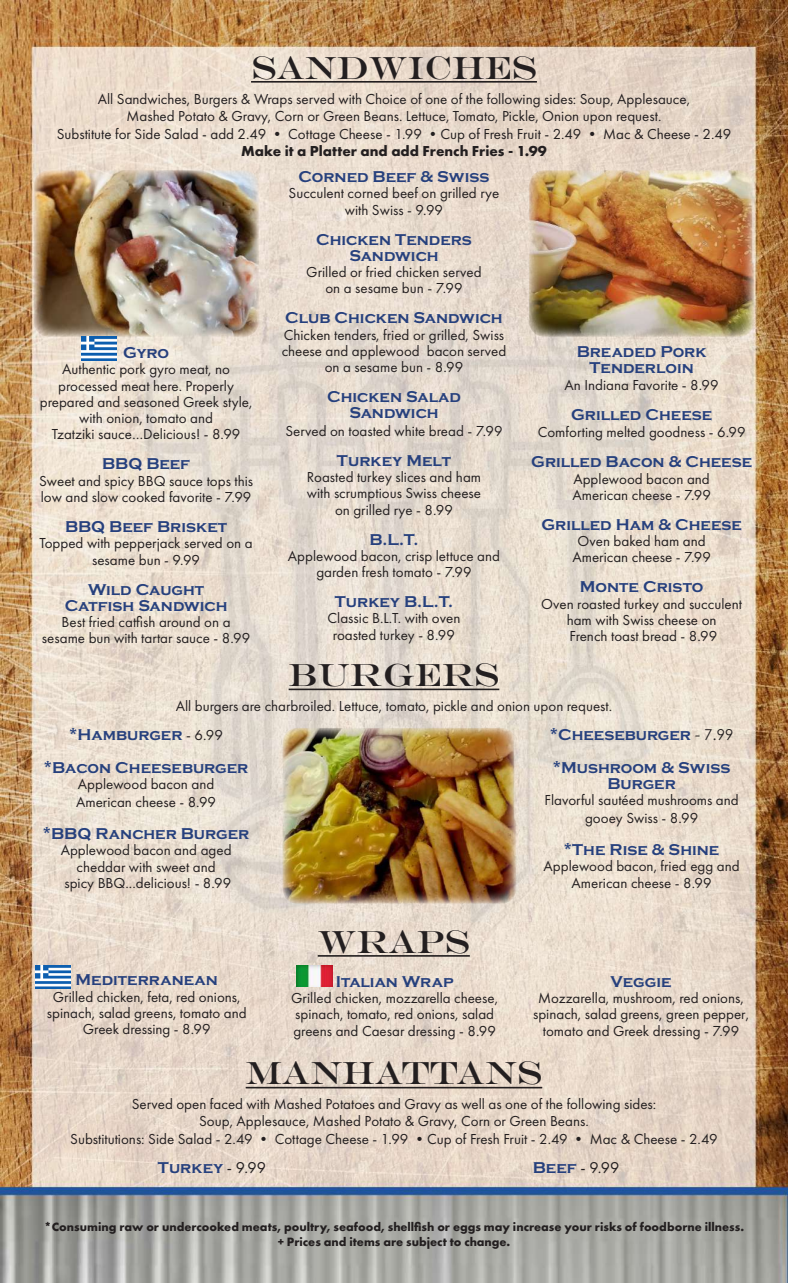
<style>
.page{position:relative;width:788px;height:1283px;background:#fff}
.page>*{position:absolute;margin:0;border:0;box-sizing:border-box;transform-origin:0 0}
.t1{font:32.5px "Engravers";color:#231f20}
.t2{font:700 16.25px/16.2px "Copperplate";color:#26407d;text-align:center}
.t3{font:16.25px "Futura PT";color:#231f20}
.t4{font:15px/16.2px "Futura PT";color:#231f20;text-align:center}
.t5{font:700 15px "Futura PT";color:#231f20}
.t6{font:700 12.5px/15px "Futura PT";color:#231f20;text-align:center}
.s1{font-family:"Futura PT";font-weight:400;font-size:15px;color:#231f20}
.s2{font-family:"Century Gothic";font-weight:400;font-size:15px;color:#231f20}
.s3{font-family:"Futura PT";font-weight:400;color:#231f20}
.s4{font-family:"Copperplate";font-weight:700;color:#26407d}
</style>
<div class="page">
<img style="left:0;top:0;width:788px;height:1282px">
<hr style="left:251px;top:81px;width:286px;height:2px;background:#231f20">
<hr style="left:288px;top:688px;width:211px;height:2px;background:#231f20">
<hr style="left:318px;top:955px;width:152px;height:1px;background:#231f20">
<hr style="left:246px;top:1086px;width:296px;height:2px;background:#231f20">
<img style="left:35px;top:965px;width:35px;height:23px">
<img style="left:282px;top:728px;width:234px;height:175px">
<img style="left:34px;top:170px;width:225px;height:167px">
<img style="left:529px;top:170px;width:225px;height:167px">
<img style="left:296px;top:965px;width:36px;height:21px">
<img style="left:81px;top:337px;width:35px;height:23px">
<h1 class="t1" style="left:251px;top:48px;width:287px">SANDWICHES</h1>
<p class="t4" style="left:57px;top:90px;width:676px;line-height:17.5px">All Sandwiches, Burgers &amp; Wraps served with Choice of one of the following sides: Soup, Applesauce,<br>Mashed Potato &amp; Gravy, Corn or Green Beans. Lettuce, Tomato, Pickle, Onion upon request.<br>Substitute for Side Salad - add 2.49 • Cottage Cheese - 1.99 •Cup of Fresh Fruit - 2.49 • Mac &amp; Cheese - 2.49</p>
<p class="t5" style="left:241px;top:141px;width:307px">Make it a Platter and add French Fries - 1.99</p>
<p class="t2" style="left:123px;top:345px;width:47px">Gyro</p>
<p class="t4" style="left:40px;top:361px;width:214px">Authentic pork gyro meat, no processed meat here. Properly prepared and seasoned Greek style, with onion, tomato and<br>Tzatziki sauce…Delicious! - 8.99</p>
<p class="t2" style="left:102px;top:456px;width:89px">BBQ Beef</p>
<p class="t4" style="left:39px;top:472px;width:215px;text-align:left">Sweet and spicy BBQ sauce tops this low and slow cooked favorite - 7.99</p>
<p class="t2" style="left:65px;top:519px;width:164px">BBQ Beef Brisket</p>
<p class="t4" style="left:40px;top:535px;width:214px">Topped with pepperjack served on a sesame bun - 9.99</p>
<p class="t2" style="left:65px;top:581px;width:164px">Wild Caught<br>Catfish Sandwich</p>
<p class="t4" style="left:42px;top:614px;width:210px">Best fried catfish around on a sesame bun with tartar sauce - 8.99</p>
<p class="t2" style="left:298px;top:169px;width:192px">Corned Beef &amp; Swiss</p>
<p class="t4" style="left:288px;top:185px;width:212px">Succulent corned beef on grilled rye with Swiss - 9.99</p>
<p class="t2" style="left:316px;top:231px;width:157px">Chicken Tenders<br>Sandwich</p>
<p class="t4" style="left:306px;top:264px;width:177px">Grilled or fried chicken served on a sesame bun - 7.99</p>
<p class="t2" style="left:285px;top:310px;width:219px">Club Chicken Sandwich</p>
<p class="t4" style="left:281px;top:326px;width:226px">Chicken tenders, fried or grilled, Swiss cheese and applewood bacon served on a sesame bun - 8.99</p>
<p class="t2" style="left:327px;top:389px;width:135px">Chicken Salad<br>Sandwich</p>
<p class="t4" style="left:285px;top:423px;width:219px">Served on toasted white bread - 7.99</p>
<p class="t2" style="left:337px;top:452px;width:116px">Turkey Melt</p>
<p class="t4" style="left:307px;top:469px;width:176px">Roasted turkey slices and ham with scrumptious Swiss cheese on grilled rye - 8.99</p>
<p class="t2" style="left:369px;top:531px;width:51px">B.L.T.</p>
<p class="t4" style="left:288px;top:548px;width:213px">Applewood bacon, crisp lettuce and garden fresh tomato - 7.99</p>
<p class="t2" style="left:334px;top:594px;width:120px">Turkey B.L.T.</p>
<p class="t4" style="left:327px;top:610px;width:134px">Classic B.L.T. with oven roasted turkey - 8.99</p>
<p class="t2" style="left:576px;top:344px;width:131px">Breaded Pork<br>Tenderloin</p>
<p class="t4" style="left:564px;top:376px;width:155px">An Indiana Favorite - 8.99</p>
<p class="t2" style="left:571px;top:406px;width:143px">Grilled Cheese</p>
<p class="t4" style="left:537px;top:424px;width:209px">Comforting melted goodness - 6.99</p>
<p class="t2" style="left:531px;top:454px;width:222px">Grilled Bacon &amp; Cheese</p>
<p class="t4" style="left:572px;top:470px;width:140px;text-align:left">Applewood bacon and<br>American cheese - 7.99</p>
<p class="t2" style="left:541px;top:516px;width:202px">Grilled Ham &amp; Cheese</p>
<p class="t4" style="left:572px;top:533px;width:140px">Oven baked ham and<br>American cheese - 7.99</p>
<p class="t2" style="left:579px;top:579px;width:125px">Monte Cristo</p>
<p class="t4" style="left:541px;top:595px;width:202px">Oven roasted turkey and succulent ham with Swiss cheese on<br>French toast bread - 8.99</p>
<h1 class="t1" style="left:288px;top:655px;width:212px">BURGERS</h1>
<p class="t4" style="left:176px;top:698px;width:438px">All burgers are charbroiled. Lettuce, tomato, pickle and onion upon request.</p>
<p class="t2" style="left:44px;top:719px;width:206px;line-height:32.5px">*Hamburger <span class="s1">- 6.99 </span>*Bacon Cheeseburger</p>
<p class="t4" style="left:76px;top:775px;width:141px;line-height:17.5px;text-align:left">Applewood bacon and<br>American cheese - 8.99</p>
<p class="t2" style="left:43px;top:825px;width:208px">*BBQ Rancher Burger</p>
<p class="t4" style="left:61px;top:842px;width:172px">Applewood bacon and aged cheddar with sweet and spicy BBQ...delicious! - 8.99</p>
<h1 class="t1" style="left:318px;top:922px;width:154px">WRAPS</h1>
<p class="t2" style="left:550px;top:718px;width:185px;line-height:32.5px;text-align:left">*Cheeseburger <span class="s2">- 7.99 </span>*Mushroom &amp; Swiss</p>
<p class="t2" style="left:607px;top:775px;width:70px">Burger</p>
<p class="t4" style="left:544px;top:791px;width:196px;line-height:17.5px">Flavorful sautéed mushrooms and gooey Swiss - 8.99</p>
<p class="t2" style="left:564px;top:841px;width:157px">*The Rise &amp; Shine</p>
<p class="t4" style="left:543px;top:858px;width:198px">Applewood bacon, fried egg and<br>American cheese - 8.99</p>
<p class="t2" style="left:76px;top:972px;width:144px">Mediterranean</p>
<p class="t4" style="left:47px;top:988px;width:201px">Grilled chicken, feta, red onions, spinach, salad greens, tomato and<br>Greek dressing - 8.99</p>
<p class="t2" style="left:336px;top:973px;width:119px">Italian Wrap</p>
<p class="t4" style="left:291px;top:989px;width:208px;text-align:left">Grilled chicken, mozzarella cheese, spinach, tomato, red onions, salad greens and Caesar dressing - 8.99</p>
<h1 class="t1" style="left:246px;top:1054px;width:298px">MANHATTANS</h1>
<p class="t4" style="left:70px;top:1094px;width:649px;line-height:17.8px">Served open faced with Mashed Potatoes and Gravy as well as one of the following sides:<br>Soup, Applesauce, Mashed Potato &amp; Gravy, Corn or Green Beans.<br>Substitutions: Side Salad - 2.49 • Cottage Cheese - 1.99 •Cup of Fresh Fruit - 2.49 • Mac &amp; Cheese - 2.49</p>
<p class="t2" style="left:158px;top:1160px;width:110px">Turkey <span class="s3">- 9.99</span></p>
<p class="t3" style="left:533px;top:1158px;width:88px"><span class="s4">Beef</span> - 9.99</p>
<p class="t2" style="left:610px;top:973px;width:62px">Veggie</p>
<p class="t4" style="left:533px;top:989px;width:217px">Mozzarella, mushroom, red onions, spinach, salad greens, green pepper, tomato and Greek dressing - 7.99</p>
<p class="t6" style="left:44px;top:1218px;width:701px">*Consuming raw or undercooked meats, poultry, seafood, shellfish or eggs may increase your risks of foodborne illness. + Prices and items are subject to change.</p>
</div>
